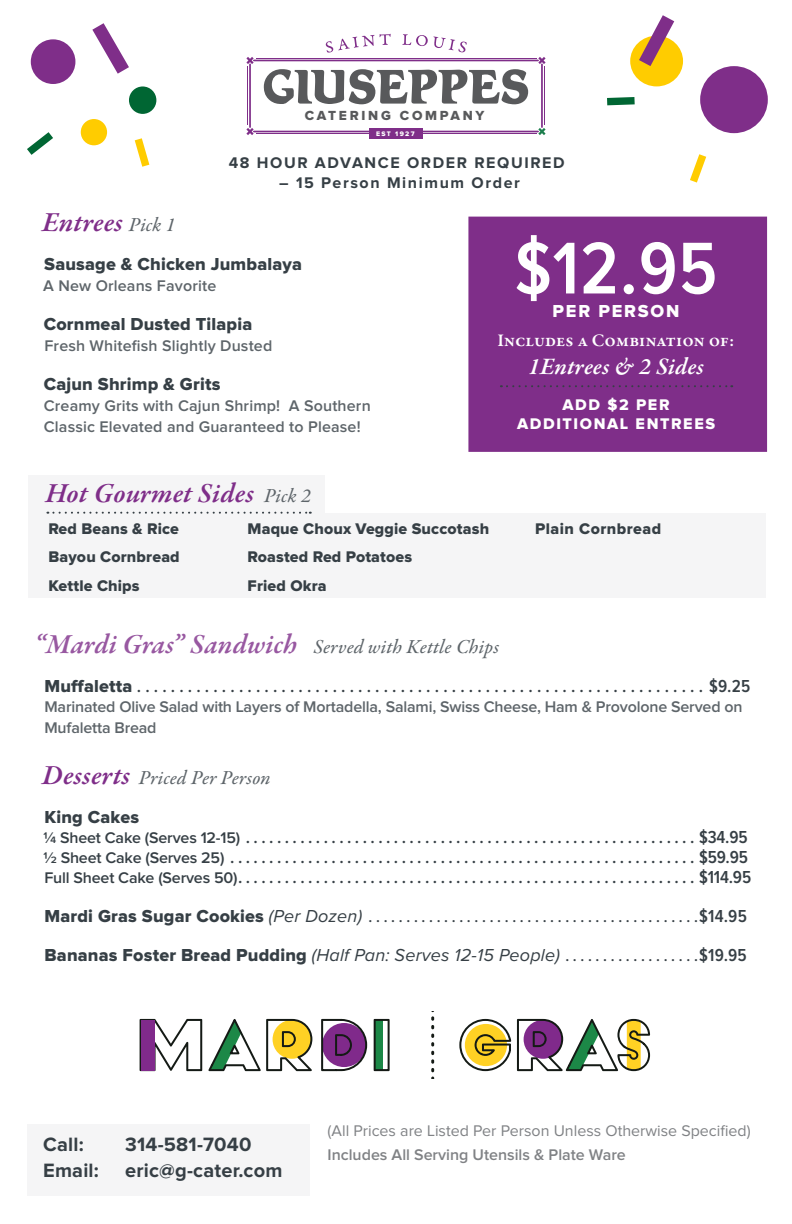
<style>
.page{position:relative;width:792px;height:1224px;background:#fff}
.page>*{position:absolute;margin:0;border:0;box-sizing:border-box;transform-origin:0 0}
.t1{font:600 76px "Proxima Nova Cond";color:#fff}
.t2{font:italic 600 28px "Garamond Premr Pro";color:#7f2e89}
.t3{font:italic 600 24px "Garamond Premr Pro";letter-spacing:.005em;color:#fff}
.t4{font:20px "Garamond Premr Pro Med It";letter-spacing:.005em;color:#5e656a}
.t5{font:700 20px "Proxima Nova";letter-spacing:.01em;color:#363f45}
.t6{font:600 18px/20px "Proxima Nova Cond";letter-spacing:-.01em;color:#363f45}
.t7{font:italic 18px "Proxima Nova";letter-spacing:.01em;color:#363f45}
.t8{font:18px "Proxima Nova Extrabld";letter-spacing:.01em;color:#363f45}
.t9{font:600 18px "Garamond Premr Pro";letter-spacing:.005em;color:#fff}
.t10{font:18px "Proxima Nova Extrabld";letter-spacing:.1em;color:#fff}
.t11{font:600 16px/21px "Proxima Nova";letter-spacing:.01em;color:#5e656a}
.t12{font:600 16px/21px "Proxima Nova";letter-spacing:-.01em;color:#5e656a}
.t13{font:16px "Proxima Nova Extrabld";letter-spacing:.01em;color:#363f45}
.t14{font:600 16px "Proxima Nova Cond";color:#363f45}
.t15{font:16px "Proxima Nova";color:#808285}
.t16{font:700 16px "Proxima Nova";letter-spacing:.1em;color:#363f45}
.t17{font:600 16px "Proxima Nova";color:#808285}
.t18{font:16px/19.2px "Proxima Nova Extrabld";letter-spacing:.1em;color:#fff;text-align:center}
.t19{font:16px "Proxima Nova Extrabld";letter-spacing:.03em;color:#363f45}
.t20{font:13.6px "Proxima Nova Extrabld";letter-spacing:.2em;color:#58595b}
.t21{font:6.8px "Proxima Nova Extrabld";letter-spacing:.2em;color:#fff}
.s1{font-family:"Garamond Premr Pro Med It";font-weight:400;font-style:normal;font-size:20px;color:#5e656a}
.s2{font-family:"Garamond Premr Pro";font-weight:600;font-style:italic;font-size:28px;color:#9858a1}
.s3{font-family:"Proxima Nova Extrabld";font-weight:400}
.s4{font-family:"Garamond Premr Pro";font-weight:600;font-style:italic;font-size:28px;color:#7f2e89}
.s5{font-family:"Proxima Nova";font-size:16px}
.s6{font-family:"Proxima Nova Extrabld";font-weight:400;font-size:18px}
.s7{font-family:"Proxima Nova";font-weight:400;font-style:italic;font-size:18px}
.s8{font-size:18px}
.s9{font-family:"Proxima Nova Extrabld";font-style:normal}
.s10{font-family:"Proxima Nova Cond";font-weight:600;font-style:normal;font-size:16px}
.s11{font-family:"Proxima Nova Cond";font-weight:600;font-style:normal}
</style>
<div class="page">
<div style="left:468px;top:217px;width:299px;height:235px;background:#7f2e89;border:2px solid #7f2e89"></div>
<div style="left:369px;top:128px;width:54px;height:10px;background:#7f2e89"></div>
<svg style="left:246px;top:34px;width:300px;height:101px"></svg>
<svg style="left:501px;top:385px;width:231px;height:2px"></svg>
<div style="left:29px;top:514px;width:737px;height:84px;background:#f5f5f6"></div>
<div style="left:28px;top:476px;width:297px;height:84px;background:#f5f5f6"></div>
<svg style="left:47px;top:512px;width:264px;height:2px"></svg>
<svg style="left:140px;top:1019px;width:62px;height:52px"></svg>
<svg style="left:374px;top:1019px;width:16px;height:52px"></svg>
<svg style="left:321px;top:1019px;width:46px;height:52px"></svg>
<svg style="left:208px;top:1019px;width:104px;height:52px"></svg>
<div style="left:141px;top:1020px;width:14px;height:50px;background:#802a8b"></div>
<svg style="left:517px;top:1019px;width:133px;height:52px"></svg>
<svg style="left:459px;top:1019px;width:52px;height:52px"></svg>
<svg style="left:431px;top:1012px;width:3px;height:67px"></svg>
<div style="left:31px;top:39px;width:44px;height:45px;background:#7f2e89;border-radius:50%"></div>
<div style="left:700px;top:66px;width:68px;height:67px;background:#7f2e89;border-radius:50%"></div>
<div style="left:81px;top:119px;width:26px;height:26px;background:#fc0;border-radius:50%"></div>
<div style="left:630px;top:36px;width:53px;height:50px;background:#fc0;border-radius:50%"></div>
<div style="left:129px;top:86px;width:27px;height:28px;background:#063;border-radius:50%"></div>
<svg style="left:639px;top:15px;width:35px;height:51px"></svg>
<svg style="left:92px;top:23px;width:37px;height:51px"></svg>
<svg style="left:27px;top:132px;width:26px;height:23px"></svg>
<svg style="left:607px;top:97px;width:28px;height:8px"></svg>
<svg style="left:135px;top:138px;width:14px;height:29px"></svg>
<svg style="left:690px;top:154px;width:16px;height:29px"></svg>
<p class="t20" style="left:305px;top:109px;width:181px">CATERING COMPANY</p>
<p class="t21" style="left:376px;top:130px;width:40px">EST 1927</p>
<p class="t16" style="left:229px;top:156px;width:338px">48 HOUR ADVANCE ORDER REQUIRED</p>
<p class="t16" style="left:279px;top:175px;width:242px">– 15 Person Minimum Order</p>
<h2 class="t2" style="left:42px;top:205px;width:135px">Entrees <span class="s1">Pick 1</span></h2>
<p class="t8" style="left:44px;top:256px;width:259px">Sausage &amp; Chicken Jumbalaya</p>
<p class="t11" style="left:43px;top:276px;width:175px">A New Orleans Favorite</p>
<p class="t8" style="left:44px;top:316px;width:210px">Cornmeal Dusted Tilapia</p>
<p class="t11" style="left:44px;top:336px;width:229px">Fresh Whitefish Slightly Dusted</p>
<p class="t8" style="left:44px;top:376px;width:178px">Cajun Shrimp &amp; Grits</p>
<p class="t11" style="left:44px;top:396px;width:328px">Creamy Grits with Cajun Shrimp! A Southern<br>Classic Elevated and Guaranteed to Please!</p>
<h1 class="t1" style="left:515px;top:233px;width:204px">$12.95</h1>
<p class="t10" style="left:553px;top:303px;width:128px">PER PERSON</p>
<p class="t9" style="left:498px;top:329px;width:238px">Includes a Combination of:</p>
<h3 class="t3" style="left:528px;top:351px;width:177px">1Entrees &amp; 2 Sides</h3>
<p class="t18" style="left:517px;top:395px;width:199px">ADD $2 PER<br>ADDITIONAL ENTREES</p>
<h2 class="t2" style="left:45px;top:476px;width:267px">Hot Gourmet Sides <span class="s1">Pick 2</span></h2>
<p class="t13" style="left:48px;top:521px;width:132px">Red Beans &amp; Rice</p>
<p class="t13" style="left:248px;top:521px;width:243px">Maque Choux Veggie Succotash</p>
<p class="t19" style="left:535px;top:521px;width:128px">Plain Cornbread</p>
<p class="t13" style="left:48px;top:550px;width:133px">Bayou Cornbread</p>
<p class="t13" style="left:248px;top:550px;width:166px">Roasted Red Potatoes</p>
<p class="t13" style="left:48px;top:578px;width:93px">Kettle Chips</p>
<p class="t13" style="left:248px;top:578px;width:81px">Fried Okra</p>
<p class="t4" style="left:34px;top:634px;width:467px"><span class="s2">“Mardi Gras” Sandwich</span> Served with Kettle Chips</p>
<p class="t6" style="left:45px;top:677px;width:707px"><span class="s3">Muffaletta</span> . . . . . . . . . . . . . . . . . . . . . . . . . . . . . . . . . . . . . . . . . . . . . . . . . . . . . . . . . . . . . . . . . . . $9.25</p>
<p class="t12" style="left:44px;top:697px;width:700px">Marinated Olive Salad with Layers of Mortadella, Salami, Swiss Cheese, Ham &amp; Provolone Served on<br>Mufaletta Bread</p>
<p class="t4" style="left:42px;top:765px;width:230px"><span class="s4">Desserts</span> Priced Per Person</p>
<p class="t8" style="left:45px;top:809px;width:96px">King Cakes</p>
<p class="t6" style="left:43px;top:828px;width:709px"><span class="s5">¼ Sheet Cake (Serves 12-15)</span> . . . . . . . . . . . . . . . . . . . . . . . . . . . . . . . . . . . . . . . . . . . . . . . . . . . . . . . . . . $34.95 <span class="s5">½ Sheet Cake (Serves 25)</span> . . . . . . . . . . . . . . . . . . . . . . . . . . . . . . . . . . . . . . . . . . . . . . . . . . . . . . . . . . . . $59.95<br><span class="s5">Full Sheet Cake (Serves 50)</span> . . . . . . . . . . . . . . . . . . . . . . . . . . . . . . . . . . . . . . . . . . . . . . . . . . . . . . . . . . . $114.95</p>
<p class="t14" style="left:45px;top:909px;width:704px"><span class="s6">Mardi Gras Sugar Cookies</span> <span class="s7">(Per Dozen)</span> . . . . . . . . . . . . . . . . . . . . . . . . . . . . . . . . . . . . . . . . . . . <span class="s8">$14.95</span></p>
<p class="t7" style="left:45px;top:947px;width:704px"><span class="s9">Bananas Foster Bread Pudding</span> (Half Pan: Serves 12-15 People) <span class="s10">. . . . . . . . . . . . . . . . .</span> <span class="s11">$19.95</span></p>
<p class="t5" style="left:43px;top:1135px;width:42px">Call:</p>
<p class="t5" style="left:125px;top:1135px;width:128px">314-581-7040</p>
<p class="t5" style="left:43px;top:1161px;width:57px">Email:</p>
<p class="t5" style="left:125px;top:1161px;width:159px">eric@g-cater.com</p>
<p class="t15" style="left:328px;top:1124px;width:425px">(All Prices are Listed Per Person Unless Otherwise Specified)</p>
<p class="t17" style="left:328px;top:1148px;width:300px">Includes All Serving Utensils &amp; Plate Ware</p>
</div>
